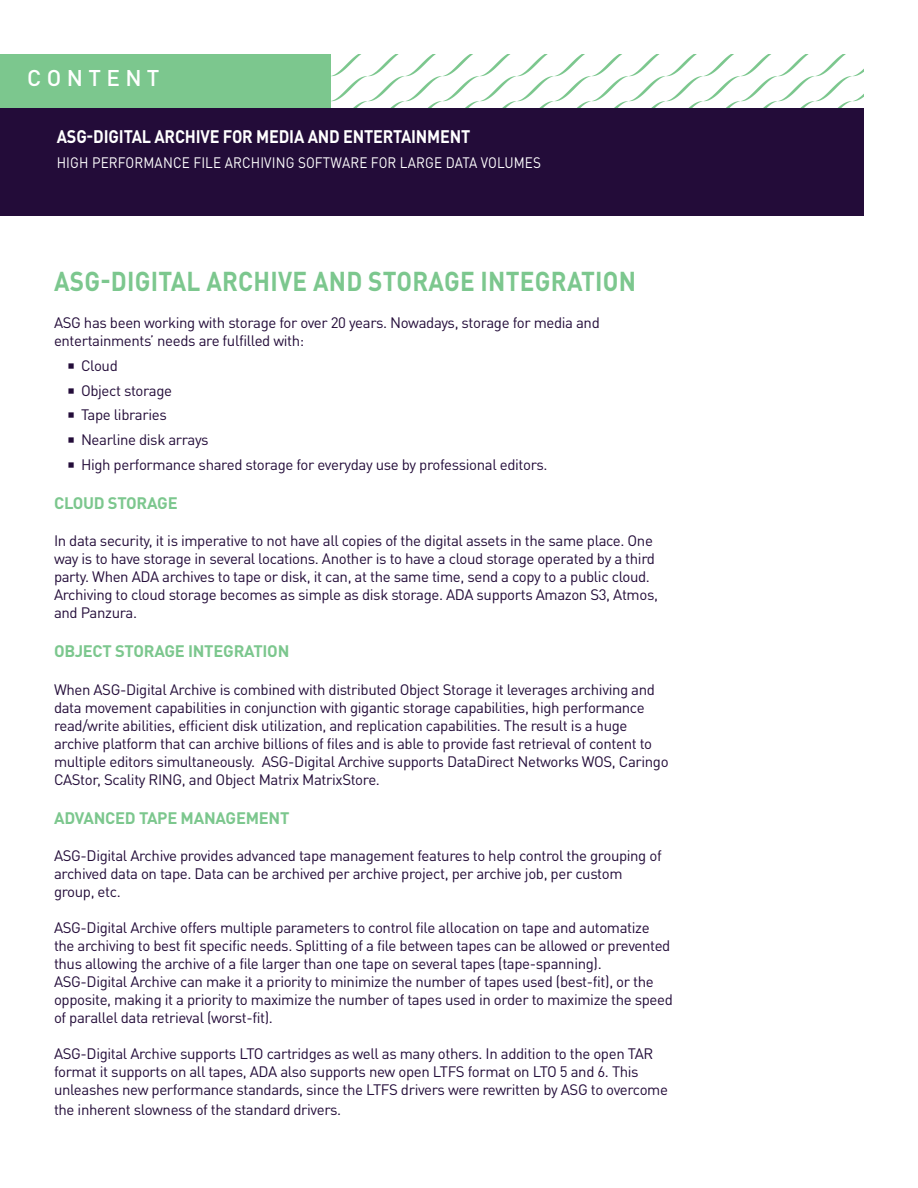
<style>
.page{position:relative;width:918px;height:1188px;background:#fff}
.page>*{position:absolute;margin:0;border:0;box-sizing:border-box;transform-origin:0 0}
.t1{font:700 27px "DINOT";letter-spacing:.01em;color:#7cc78e;scale:.9 1}
.t2{font:500 22.5px "DINOT";color:#fff}
.t3{font:700 18px "DINOT";letter-spacing:-.01em;color:#fff;scale:.9 1}
.t4{font:700 16.5px "DINOT";letter-spacing:-.015em;color:#7cc78e}
.t5{font:15px/18px "DINOT";letter-spacing:-.025em;color:#230c39}
.t6{font:15px "DINOT";letter-spacing:.01em;color:#fff;scale:.9 1}
</style>
<div class="page">
<svg style="left:330px;top:54px;width:534px;height:54px"></svg>
<div style="left:0;top:108px;width:864px;height:108px;background:#230c39"></div>
<div style="left:0;top:54px;width:330px;height:54px;background:#7cc78e"></div>
<h2 class="t2" style="left:27px;top:64px;width:134px">C O N T E N T</h2>
<p class="t3" style="left:57px;top:125px;width:461px">ASG-DIGITAL ARCHIVE FOR MEDIA AND ENTERTAINMENT</p>
<p class="t6" style="left:57px;top:153px;width:540px">HIGH PERFORMANCE FILE ARCHIVING SOFTWARE FOR LARGE DATA VOLUMES</p>
<p class="t1" style="left:54px;top:263px;width:648px">ASG-DIGITAL ARCHIVE AND STORAGE INTEGRATION</p>
<p class="t5" style="left:54px;top:313px;width:547px">ASG has been working with storage for over 20 years. Nowadays, storage for media and entertainments’ needs are fulfilled with:</p>
<p class="t5" style="left:81px;top:356px;width:38px">Cloud</p>
<p class="t5" style="left:81px;top:381px;width:93px">Object storage</p>
<p class="t5" style="left:81px;top:406px;width:87px">Tape libraries</p>
<p class="t5" style="left:81px;top:430px;width:129px">Nearline disk arrays</p>
<p class="t5" style="left:81px;top:455px;width:468px">High performance shared storage for everyday use by professional editors.</p>
<p class="t4" style="left:54px;top:492px;width:125px">CLOUD STORAGE</p>
<p class="t5" style="left:54px;top:532px;width:606px">In data security, it is imperative to not have all copies of the digital assets in the same place. One way is to have storage in several locations. Another is to have a cloud storage operated by a third party. When ADA archives to tape or disk, it can, at the same time, send a copy to a public cloud.<br>Archiving to cloud storage becomes as simple as disk storage. ADA supports Amazon S3, Atmos, and Panzura.</p>
<p class="t4" style="left:54px;top:641px;width:237px">OBJECT STORAGE INTEGRATION</p>
<p class="t5" style="left:54px;top:680px;width:616px">When ASG-Digital Archive is combined with distributed Object Storage it leverages archiving and data movement capabilities in conjunction with gigantic storage capabilities, high performance read/write abilities, efficient disk utilization, and replication capabilities. The result is a huge archive platform that can archive billions of files and is able to provide fast retrieval of content to multiple editors simultaneously. ASG-Digital Archive supports DataDirect Networks WOS, Caringo CAStor, Scality RING, and Object Matrix MatrixStore.</p>
<p class="t4" style="left:54px;top:807px;width:237px">ADVANCED TAPE MANAGEMENT</p>
<p class="t5" style="left:54px;top:847px;width:609px">ASG-Digital Archive provides advanced tape management features to help control the grouping of archived data on tape. Data can be archived per archive project, per archive job, per custom group, etc.</p>
<p class="t5" style="left:54px;top:919px;width:620px">ASG-Digital Archive offers multiple parameters to control file allocation on tape and automatize the archiving to best fit specific needs. Splitting of a file between tapes can be allowed or prevented thus allowing the archive of a file larger than one tape on several tapes (tape-spanning).<br>ASG-Digital Archive can make it a priority to minimize the number of tapes used (best-fit), or the opposite, making it a priority to maximize the number of tapes used in order to maximize the speed of parallel data retrieval (worst-fit).</p>
<p class="t5" style="left:54px;top:1045px;width:616px">ASG-Digital Archive supports LTO cartridges as well as many others. In addition to the open TAR format it supports on all tapes, ADA also supports new open LTFS format on LTO 5 and 6. This unleashes new performance standards, since the LTFS drivers were rewritten by ASG to overcome</p>
<p class="t5" style="left:54px;top:1100px;width:289px">the inherent slowness of the standard drivers.</p>
</div>
